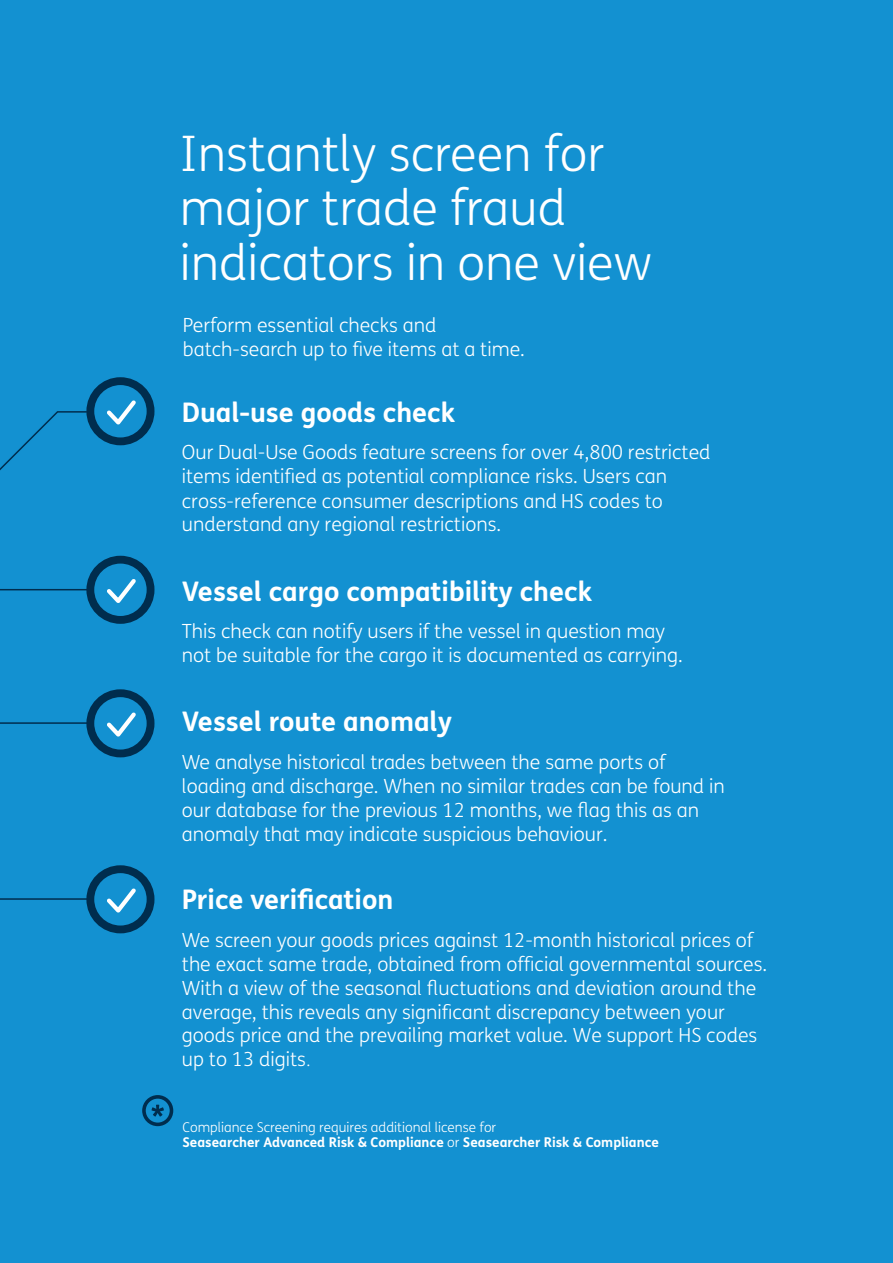
<style>
.page{position:relative;width:893px;height:1263px;background:#1391d1}
.page>*{position:absolute;margin:0;border:0;box-sizing:border-box;transform-origin:0 0}
.t1{font:300 48.9px/54.3px "FS Me";color:#fff}
.t2{font:700 27px "FS Me";color:#fff}
.t3{font:300 19.5px/24px "FS Me";color:#fff}
.t4{font:700 13.5px/15.3px "FS Me";color:#fff}
.s1{font-family:"Adobe Song Std"}
.s2{font-weight:300}
</style>
<div class="page">
<div style="left:86px;top:377px;width:68px;height:68px;border:8px solid #002d4e;border-radius:50%"></div>
<svg style="left:107px;top:400px;width:29px;height:25px"></svg>
<div style="left:86px;top:865px;width:68px;height:68px;border:8px solid #002d4e;border-radius:50%"></div>
<svg style="left:107px;top:888px;width:29px;height:25px"></svg>
<svg style="left:0;top:897px;width:92px;height:21px"></svg>
<div style="left:86px;top:689px;width:68px;height:68px;border:8px solid #002d4e;border-radius:50%"></div>
<svg style="left:107px;top:712px;width:29px;height:25px"></svg>
<div style="left:86px;top:556px;width:68px;height:68px;border:8px solid #002d4e;border-radius:50%"></div>
<svg style="left:107px;top:579px;width:29px;height:24px"></svg>
<svg style="left:0;top:410px;width:92px;height:332px"></svg>
<div style="left:142px;top:1095px;width:31px;height:31px;border:4px solid #002d4e;border-radius:50%"></div>
<svg style="left:151px;top:1105px;width:13px;height:12px"></svg>
<h1 class="t1" style="left:180px;top:125px;width:474px">Instantly screen for major trade fraud indicators in one view</h1>
<p class="t3" style="left:183px;top:312px;width:343px">Perform essential checks and batch-search up to five items at a time.</p>
<h2 class="t2" style="left:182px;top:392px;width:275px">Dual-use goods check</h2>
<p class="t3" style="left:182px;top:440px;width:530px">Our Dual-Use Goods feature screens for over 4,800 restricted items identified as potential compliance risks. Users can cross-reference consumer descriptions and HS codes to understand any regional restrictions.</p>
<h2 class="t2" style="left:182px;top:570px;width:412px">Vessel cargo compatibility check</h2>
<p class="t3" style="left:182px;top:619px;width:502px">This check can notify users if the vessel in question may not be suitable for the cargo it is documented as carrying.</p>
<h2 class="t2" style="left:182px;top:700px;width:272px">Vessel route anomaly</h2>
<p class="t3" style="left:182px;top:749px;width:544px">We analyse historical trades between the same ports of loading and discharge. When no similar trades can be found in our database for the previous 12 months, we flag this as an anomaly that may indicate suspicious behaviour.</p>
<h2 class="t2" style="left:182px;top:879px;width:213px">Price verification</h2>
<p class="t3" style="left:182px;top:927px;width:587px">We screen your goods prices against 12-month historical prices of the exact same trade, obtained from official governmental sources.<br>With a view of the seasonal fluctuations and deviation around the average, this reveals any significant discrepancy between your goods price and the prevailing market value. We support HS codes up to 13 digits<span class="s1">.</span></p>
<p class="t4" style="left:183px;top:1119px;width:478px"><span class="s2">Compliance Screening requires additional license for<br></span>Seasearcher Advanced Risk &amp; Compliance <span class="s2">or</span> Seasearcher Risk &amp; Compliance</p>
</div>
